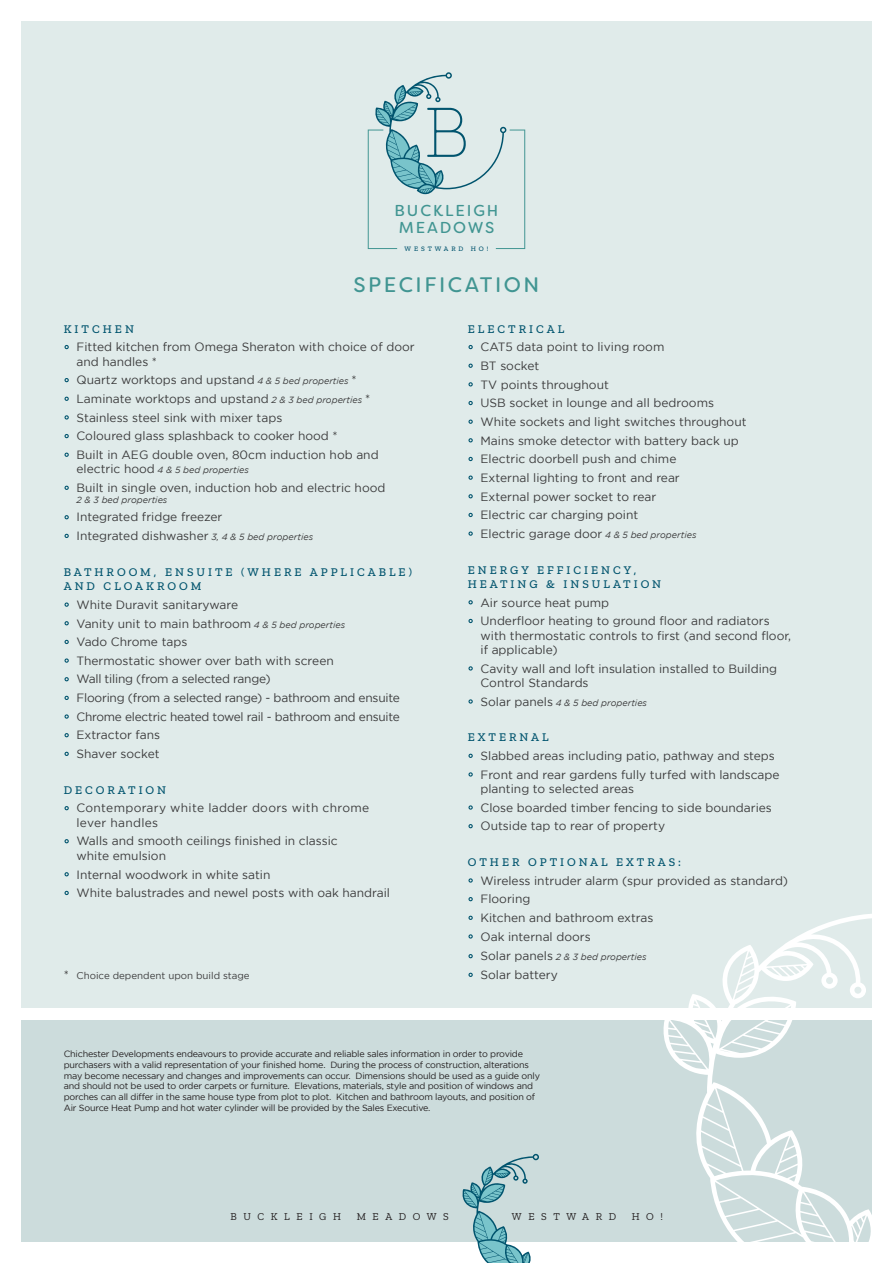
<style>
.page{position:relative;width:893px;height:1263px;background:#fff}
.page>*{position:absolute;margin:0;border:0;box-sizing:border-box;transform-origin:0 0}
.t1{font:21px "Filson Soft";letter-spacing:.12em;color:#419592}
.t2{font:15.9px/17.1px "Filson Soft";letter-spacing:.12em;color:#419592}
.t3{font:12px/14.4px "Gotham";color:#3c3c3d}
.t4{font:500 12px/14.4px "Zilla Slab";letter-spacing:.25em;color:#01546e}
.t5{font:12px "Gotham";letter-spacing:-.02em;color:#3c3c3d}
.t6{font:12px/14.4px "Gotham";letter-spacing:.025em;color:#3c3c3d}
.t7{font:10.5px "Zilla Slab";letter-spacing:.63em;color:#231f20}
.t8{font:9.75px "Gotham";color:#3c3c3d}
.t9{font:9px/10.8px "Gotham";letter-spacing:-.02em;color:#231f20}
.t10{font:italic 9px "Gotham";color:#3c3c3d}
.t11{font:500 6.9px "Zilla Slab";letter-spacing:.42em;color:#01546e}
.s1{color:#01546e}
.s2{font-style:italic;font-size:9px}
.s3{font-style:normal;font-size:12px}
.s4{font-size:12px}
.s5{font-style:normal;font-size:12px;color:#01546e}
</style>
<div class="page">
<div style="left:21px;top:21px;width:851px;height:987px;background:#e0ebea"></div>
<div style="left:21px;top:1020px;width:851px;height:222px;background:#ccdcdc"></div>
<svg style="left:663px;top:914px;width:209px;height:328px"></svg>
<svg style="left:368px;top:72px;width:157px;height:177px"></svg>
<svg style="left:462px;top:1154px;width:77px;height:109px"></svg>
<h2 class="t2" style="left:395px;top:202px;width:105px">BUCKLEIGH<br>MEADOWS</h2>
<p class="t11" style="left:405px;top:244px;width:85px">WESTWARD HO!</p>
<h1 class="t1" style="left:354px;top:271px;width:187px">SPECIFICATION</h1>
<p class="t4" style="left:64px;top:321px;width:72px">KITCHEN</p>
<p class="t3" style="left:77px;top:340px;width:340px;text-indent:-13px"><span class="s1">•</span> Fitted kitchen from Omega Sheraton with choice of door and handles *</p>
<p class="t3" style="left:64px;top:373px;width:294px"><span class="s1">•</span> Quartz worktops and upstand <span class="s2">4 &amp; 5 bed properties</span> *</p>
<p class="t3" style="left:64px;top:391px;width:308px"><span class="s1">•</span> Laminate worktops and upstand <span class="s2">2 &amp; 3 bed properties</span> *</p>
<p class="t3" style="left:64px;top:410px;width:220px"><span class="s1">•</span> Stainless steel sink with mixer taps</p>
<p class="t3" style="left:64px;top:429px;width:275px"><span class="s1">•</span> Coloured glass splashback to cooker hood *</p>
<p class="t3" style="left:64px;top:447px;width:316px"><span class="s1">•</span> Built in AEG double oven, 80cm induction hob and</p>
<p class="t10" style="left:77px;top:465px;width:174px"><span class="s3">electric hood</span> 4 &amp; 5 bed properties</p>
<p class="t3" style="left:64px;top:480px;width:323px"><span class="s1">•</span> Built in single oven, induction hob and electric hood</p>
<p class="t10" style="left:77px;top:495px;width:92px">2 &amp; 3 bed properties</p>
<p class="t3" style="left:64px;top:510px;width:160px"><span class="s1">•</span> Integrated fridge freezer</p>
<p class="t3" style="left:64px;top:528px;width:251px"><span class="s1">•</span> Integrated dishwasher <span class="s2">3, 4 &amp; 5 bed properties</span></p>
<p class="t4" style="left:64px;top:565px;width:350px">BATHROOM, ENSUITE (WHERE APPLICABLE)<br>AND CLOAKROOM</p>
<p class="t3" style="left:64px;top:597px;width:176px"><span class="s1">•</span> White Duravit sanitaryware</p>
<p class="t3" style="left:64px;top:616px;width:283px"><span class="s1">•</span> Vanity unit to main bathroom <span class="s2">4 &amp; 5 bed properties</span></p>
<p class="t3" style="left:64px;top:634px;width:125px"><span class="s1">•</span> Vado Chrome taps</p>
<p class="t3" style="left:64px;top:653px;width:272px"><span class="s1">•</span> Thermostatic shower over bath with screen</p>
<p class="t5" style="left:64px;top:672px;width:209px"><span class="s1">•</span> Wall tiling (from a selected range)</p>
<p class="t5" style="left:64px;top:691px;width:338px"><span class="s1">•</span> Flooring (from a selected range) - bathroom and ensuite</p>
<p class="t5" style="left:64px;top:710px;width:338px"><span class="s1">•</span> Chrome electric heated towel rail - bathroom and ensuite</p>
<p class="t3" style="left:64px;top:728px;width:98px"><span class="s1">•</span> Extractor fans</p>
<p class="t3" style="left:64px;top:746px;width:97px"><span class="s1">•</span> Shaver socket</p>
<p class="t4" style="left:64px;top:783px;width:104px">DECORATION</p>
<p class="t6" style="left:77px;top:801px;width:294px;text-indent:-13px"><span class="s1">•</span> Contemporary white ladder doors with chrome lever handles</p>
<p class="t3" style="left:77px;top:834px;width:263px;text-indent:-13px"><span class="s1">•</span> Walls and smooth ceilings finished in classic white emulsion</p>
<p class="t3" style="left:64px;top:867px;width:208px"><span class="s1">•</span> Internal woodwork in white satin</p>
<p class="t3" style="left:64px;top:885px;width:328px"><span class="s1">•</span> White balustrades and newel posts with oak handrail</p>
<p class="t8" style="left:64px;top:970px;width:187px"><span class="s4">*</span> Choice dependent upon build stage</p>
<p class="t4" style="left:468px;top:321px;width:98px">ELECTRICAL</p>
<p class="t3" style="left:468px;top:340px;width:198px"><span class="s1">•</span> CAT5 data point to living room</p>
<p class="t3" style="left:468px;top:358px;width:73px"><span class="s1">•</span> BT socket</p>
<p class="t3" style="left:468px;top:377px;width:143px"><span class="s1">•</span> TV points throughout</p>
<p class="t3" style="left:468px;top:396px;width:248px"><span class="s1">•</span> USB socket in lounge and all bedrooms</p>
<p class="t3" style="left:468px;top:414px;width:280px"><span class="s1">•</span> White sockets and light switches throughout</p>
<p class="t3" style="left:468px;top:433px;width:273px"><span class="s1">•</span> Mains smoke detector with battery back up</p>
<p class="t3" style="left:468px;top:452px;width:210px"><span class="s1">•</span> Electric doorbell push and chime</p>
<p class="t3" style="left:468px;top:470px;width:214px"><span class="s1">•</span> External lighting to front and rear</p>
<p class="t3" style="left:468px;top:489px;width:190px"><span class="s1">•</span> External power socket to rear</p>
<p class="t3" style="left:468px;top:507px;width:172px"><span class="s1">•</span> Electric car charging point</p>
<p class="t3" style="left:468px;top:526px;width:230px"><span class="s1">•</span> Electric garage door <span class="s2">4 &amp; 5 bed properties</span></p>
<p class="t4" style="left:468px;top:562px;width:195px">ENERGY EFFICIENCY,<br>HEATING &amp; INSULATION</p>
<p class="t3" style="left:468px;top:595px;width:143px"><span class="s1">•</span> Air source heat pump</p>
<p class="t3" style="left:480px;top:614px;width:312px;text-indent:-13px"><span class="s1">•</span> Underfloor heating to ground floor and radiators with thermostatic controls to first (and second floor, if applicable)</p>
<p class="t3" style="left:480px;top:661px;width:298px;text-indent:-13px"><span class="s1">•</span> Cavity wall and loft insulation installed to Building<br>Control Standards</p>
<p class="t10" style="left:468px;top:697px;width:181px"><span class="s5">•</span> <span class="s3">Solar panels</span> 4 &amp; 5 bed properties</p>
<p class="t4" style="left:468px;top:730px;width:82px">EXTERNAL</p>
<p class="t3" style="left:468px;top:748px;width:309px"><span class="s1">•</span> Slabbed areas including patio, pathway and steps</p>
<p class="t3" style="left:480px;top:767px;width:301px;text-indent:-13px"><span class="s1">•</span> Front and rear gardens fully turfed with landscape planting to selected areas</p>
<p class="t3" style="left:468px;top:800px;width:306px"><span class="s1">•</span> Close boarded timber fencing to side boundaries</p>
<p class="t3" style="left:468px;top:819px;width:199px"><span class="s1">•</span> Outside tap to rear of property</p>
<p class="t4" style="left:468px;top:855px;width:215px">OTHER OPTIONAL EXTRAS:</p>
<p class="t3" style="left:468px;top:873px;width:322px"><span class="s1">•</span> Wireless intruder alarm (spur provided as standard)</p>
<p class="t3" style="left:468px;top:892px;width:64px"><span class="s1">•</span> Flooring</p>
<p class="t3" style="left:468px;top:910px;width:187px"><span class="s1">•</span> Kitchen and bathroom extras</p>
<p class="t3" style="left:468px;top:929px;width:124px"><span class="s1">•</span> Oak internal doors</p>
<p class="t10" style="left:468px;top:952px;width:180px"><span class="s5">•</span> <span class="s3">Solar panels</span> 2 &amp; 3 bed properties</p>
<p class="t3" style="left:468px;top:967px;width:92px"><span class="s1">•</span> Solar battery</p>
<p class="t9" style="left:64px;top:1048px;width:478px">Chichester Developments endeavours to provide accurate and reliable sales information in order to provide purchasers with a valid representation of your finished home. During the process of construction, alterations may become necessary and changes and improvements can occur. Dimensions should be used as a guide only and should not be used to order carpets or furniture. Elevations, materials, style and position of windows and porches can all differ in the same house type from plot to plot. Kitchen and bathroom layouts, and position of Air Source Heat Pump and hot water cylinder will be provided by the Sales Executive.</p>
<p class="t7" style="left:231px;top:1211px;width:112px">BUCKLEIGH</p>
<p class="t7" style="left:357px;top:1211px;width:94px">MEADOWS</p>
<p class="t7" style="left:512px;top:1211px;width:106px">WESTWARD</p>
<p class="t7" style="left:632px;top:1211px;width:33px">HO!</p>
</div>
